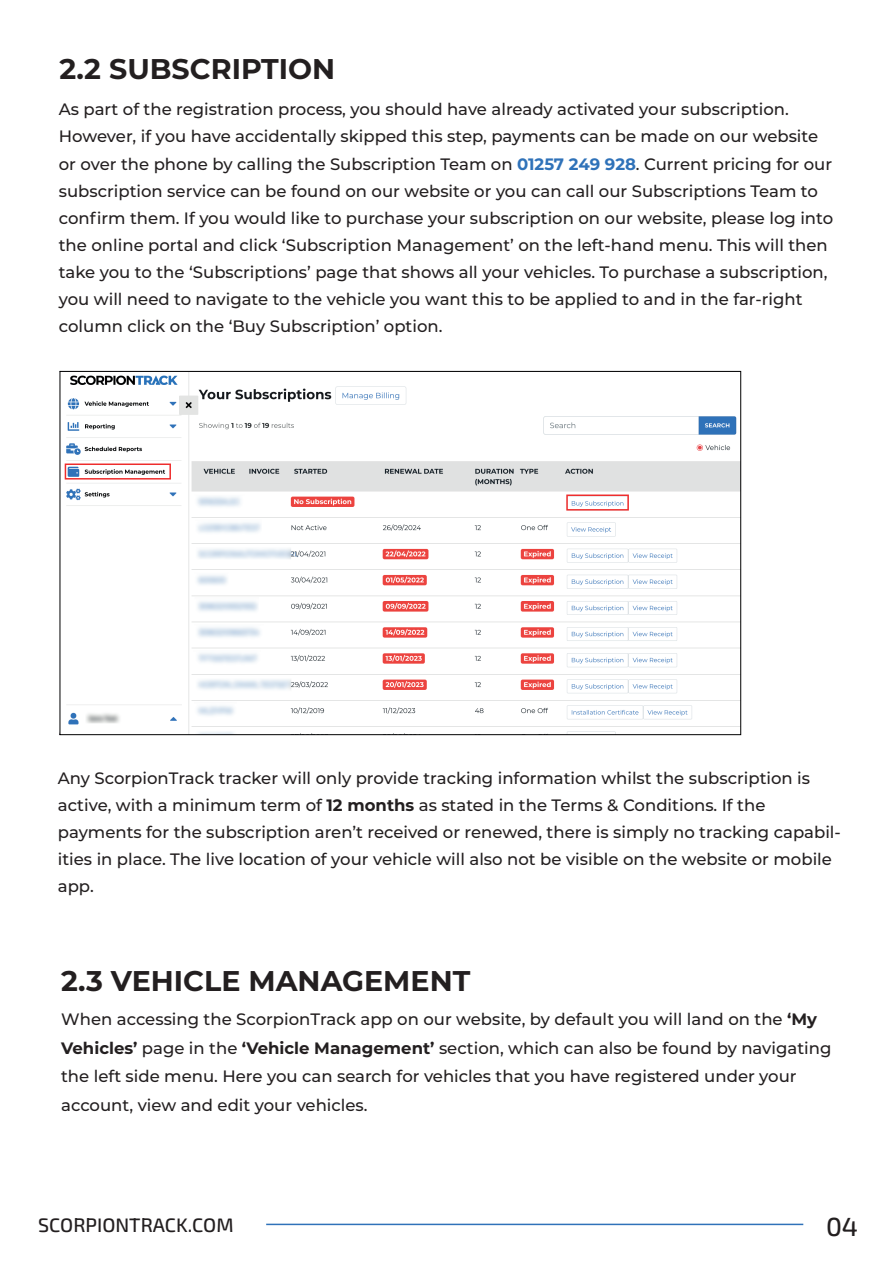
<style>
.page{position:relative;width:893px;height:1263px;background:#fff}
.page>*{position:absolute;margin:0;border:0;box-sizing:border-box;transform-origin:0 0}
.t1{font:700 28.5px "Montserrat";color:#231f20}
.t2{font:26.25px "Exo 2";color:#231f20}
.t3{font:19.5px "Exo 2";color:#231f20}
.t4{font:500 16.5px/27px "Montserrat";color:#231f20}
.s1{font-weight:700;color:#2f72b9}
.s2{font-weight:700}
</style>
<div class="page">
<hr style="left:266px;top:1223px;width:537px;height:2px;background:#2f72b9">
<img style="left:64px;top:373px;width:675px;height:360px">
<div style="left:65px;top:463px;width:106px;height:16px;border:2px solid #ee2d2d"></div>
<div style="left:566px;top:494px;width:63px;height:17px;border:2px solid #ee2d2d"></div>
<h1 class="t1" style="left:59px;top:48px;width:277px">2.2 SUBSCRIPTION</h1>
<p class="t4" style="left:59px;top:95px;width:761px">As part of the registration process, you should have already activated your subscription.<br>However, if you have accidentally skipped this step, payments can be made on our website</p>
<p class="t4" style="left:59px;top:150px;width:776px">or over the phone by calling the Subscription Team on <span class="s1">01257 249 928</span>. Current pricing for our subscription service can be found on our website or you can call our Subscriptions Team to confirm them. If you would like to purchase your subscription on our website, please log into the online portal and click ‘Subscription Management’ on the left-hand menu. This will then take you to the ‘Subscriptions’ page that shows all your vehicles. To purchase a subscription, you will need to navigate to the vehicle you want this to be applied to and in the far-right column click on the ‘Buy Subscription’ option.</p>
<p class="t4" style="left:58px;top:764px;width:784px">Any ScorpionTrack tracker will only provide tracking information whilst the subscription is active, with a minimum term of <span class="s2">12 months</span> as stated in the Terms &amp; Conditions. If the payments for the subscription aren’t received or renewed, there is simply no tracking capabil&shy;ities in place. The live location of your vehicle will also not be visible on the website or mobile app.</p>
<h1 class="t1" style="left:61px;top:960px;width:411px">2.3 VEHICLE MANAGEMENT</h1>
<p class="t4" style="left:61px;top:1005px;width:772px;line-height:28.5px">When accessing the ScorpionTrack app on our website, by default you will land on the <span class="s2">‘My Vehicles’</span> page in the <span class="s2">‘Vehicle Management’</span> section, which can also be found by navigating the left side menu. Here you can search for vehicles that you have registered under your account, view and edit your vehicles.</p>
<p class="t3" style="left:38px;top:1212px;width:197px">SCORPIONTRACK.COM</p>
<h2 class="t2" style="left:826px;top:1209px;width:34px">04</h2>
</div>
